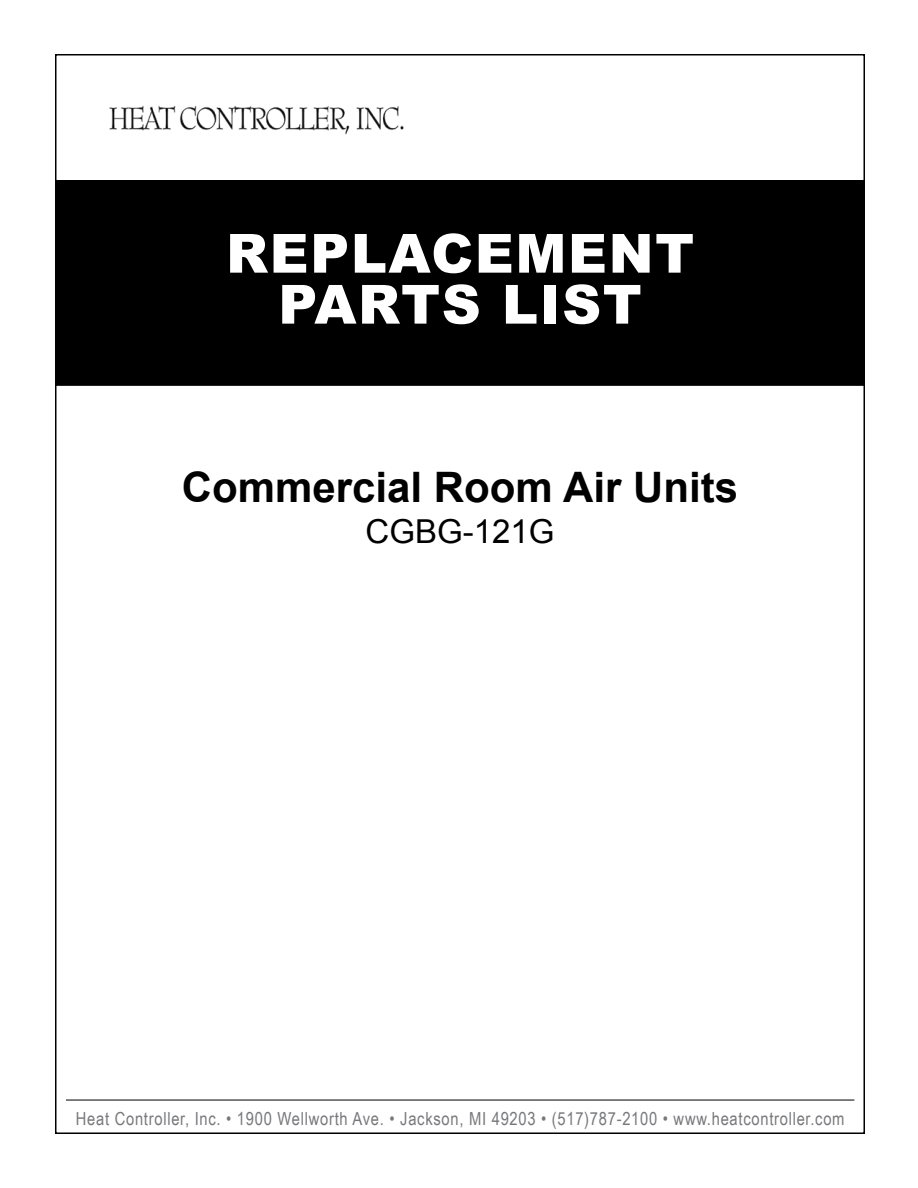
<style>
.page{position:relative;width:918px;height:1188px;background:#fff}
.page>*{position:absolute;margin:0;border:0;box-sizing:border-box;transform-origin:0 0}
.t1{font:900 54px/51px "Arial";letter-spacing:.03em;color:#fff;text-align:center}
.t2{font:700 42px "Arial";color:#000}
.t3{font:33px "Arial";color:#000}
.t4{font:18px "Arial Narrow";letter-spacing:.04em;color:#77787b}
</style>
<div class="page">
<hr style="left:66px;top:1100px;width:788px;height:1px;background:#000">
<div style="left:56px;top:181px;width:808px;height:204px;background:#000"></div>
<div style="left:55px;top:180px;width:810px;height:206px;border:2px solid #000"></div>
<img style="left:109px;top:105px;width:295px;height:30px">
<h1 class="t1" style="left:226px;top:226px;width:470px">REPLACEMENT<br>PARTS LIST</h1>
<h2 class="t2" style="left:182px;top:460px;width:558px">Commercial Room Air Units</h2>
<h3 class="t3" style="left:366px;top:510px;width:190px">CGBG-121G</h3>
<p class="t4" style="left:76px;top:1105px;width:770px">Heat Controller, Inc. • 1900 Wellworth Ave. • Jackson, MI 49203 • (517)787-2100 • www.heatcontroller.com</p>
</div>
